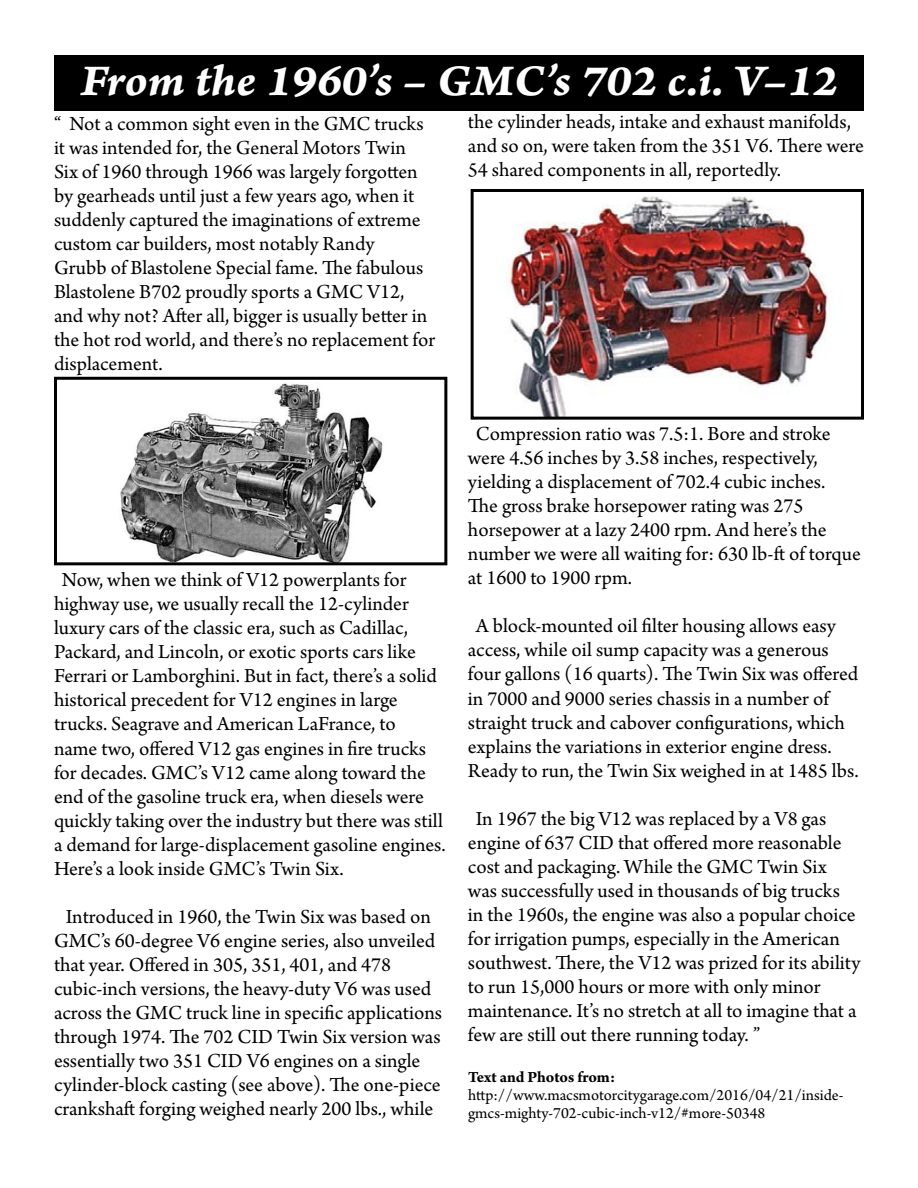
<style>
.page{position:relative;width:918px;height:1188px;background:#fff}
.page>*{position:absolute;margin:0;border:0;box-sizing:border-box;transform-origin:0 0}
.t1{font:46.5px "Arno Pro Bold Italic Caption";color:#fff}
.t2{font:21px/24px "Arno Pro";color:#000}
.t3{font:16.5px/18px "Arno Pro";color:#000}
.t4{font:700 16.5px "Arno Pro";letter-spacing:-.005em;color:#000}
</style>
<div class="page">
<div style="left:54px;top:55px;width:810px;height:55px;background:#000"></div>
<img style="left:120px;top:383px;width:263px;height:178px">
<div style="left:54px;top:377px;width:393px;height:188px;border:3px solid #000"></div>
<img style="left:509px;top:196px;width:319px;height:220px">
<div style="left:471px;top:189px;width:393px;height:231px;border:3px solid #000"></div>
<h1 class="t1" style="left:80px;top:52px;width:759px">From the 1960’s – GMC’s 702 c.i. V–12</h1>
<p class="t2" style="left:54px;top:113px;width:383px">“ Not a common sight even in the GMC trucks it was intended for, the General Motors Twin<br>Six of 1960 through 1966 was largely forgotten by gearheads until just a few years ago, when it suddenly captured the imaginations of extreme custom car builders, most notably Randy<br>Grubb of Blastolene Special fame. The fabulous Blastolene B702 proudly sports a GMC V12, and why not? After all, bigger is usually better in the hot rod world, and there’s no replacement for displacement.</p>
<p class="t2" style="left:468px;top:111px;width:397px">the cylinder heads, intake and exhaust manifolds, and so on, were taken from the 351 V6. There were<br>54 shared components in all, reportedly.</p>
<p class="t2" style="left:54px;top:569px;width:393px;text-indent:8px">Now, when we think of V12 powerplants for highway use, we usually recall the 12-cylinder luxury cars of the classic era, such as Cadillac, Packard, and Lincoln, or exotic sports cars like Ferrari or Lamborghini. But in fact, there’s a solid historical precedent for V12 engines in large trucks. Seagrave and American LaFrance, to<br>name two, offered V12 gas engines in fire trucks for decades. GMC’s V12 came along toward the end of the gasoline truck era, when diesels were quickly taking over the industry but there was still a demand for large-displacement gasoline engines.<br>Here’s a look inside GMC’s Twin Six.</p>
<p class="t2" style="left:54px;top:905px;width:390px;text-indent:12px">Introduced in 1960, the Twin Six was based on GMC’s 60-degree V6 engine series, also unveiled that year. Offered in 305, 351, 401, and 478 cubic-inch versions, the heavy-duty V6 was used across the GMC truck line in specific applications through 1974. The 702 CID Twin Six version was essentially two 351 CID V6 engines on a single cylinder-block casting (see above). The one-piece crankshaft forging weighed nearly 200 lbs., while</p>
<p class="t2" style="left:468px;top:423px;width:394px;text-indent:8px">Compression ratio was 7.5:1. Bore and stroke were 4.56 inches by 3.58 inches, respectively, yielding a displacement of 702.4 cubic inches.<br>The gross brake horsepower rating was 275 horsepower at a lazy 2400 rpm. And here’s the number we were all waiting for: 630 lb-ft of torque at 1600 to 1900 rpm.</p>
<p class="t2" style="left:468px;top:615px;width:392px;text-indent:8px">A block-mounted oil filter housing allows easy access, while oil sump capacity was a generous four gallons (16 quarts). The Twin Six was offered in 7000 and 9000 series chassis in a number of straight truck and cabover configurations, which explains the variations in exterior engine dress.<br>Ready to run, the Twin Six weighed in at 1485 lbs.</p>
<p class="t2" style="left:468px;top:807px;width:394px;text-indent:8px">In 1967 the big V12 was replaced by a V8 gas engine of 637 CID that offered more reasonable cost and packaging. While the GMC Twin Six was successfully used in thousands of big trucks in the 1960s, the engine was also a popular choice for irrigation pumps, especially in the American southwest. There, the V12 was prized for its ability to run 15,000 hours or more with only minor maintenance. It’s no stretch at all to imagine that a few are still out there running today. ”</p>
<p class="t4" style="left:468px;top:1068px;width:149px">Text and Photos from:</p>
<p class="t3" style="left:468px;top:1087px;width:377px">http://www.macsmotorcitygarage.com/2016/04/21/inside&shy;gmcs-mighty-702-cubic-inch-v12/#more-50348</p>
</div>
